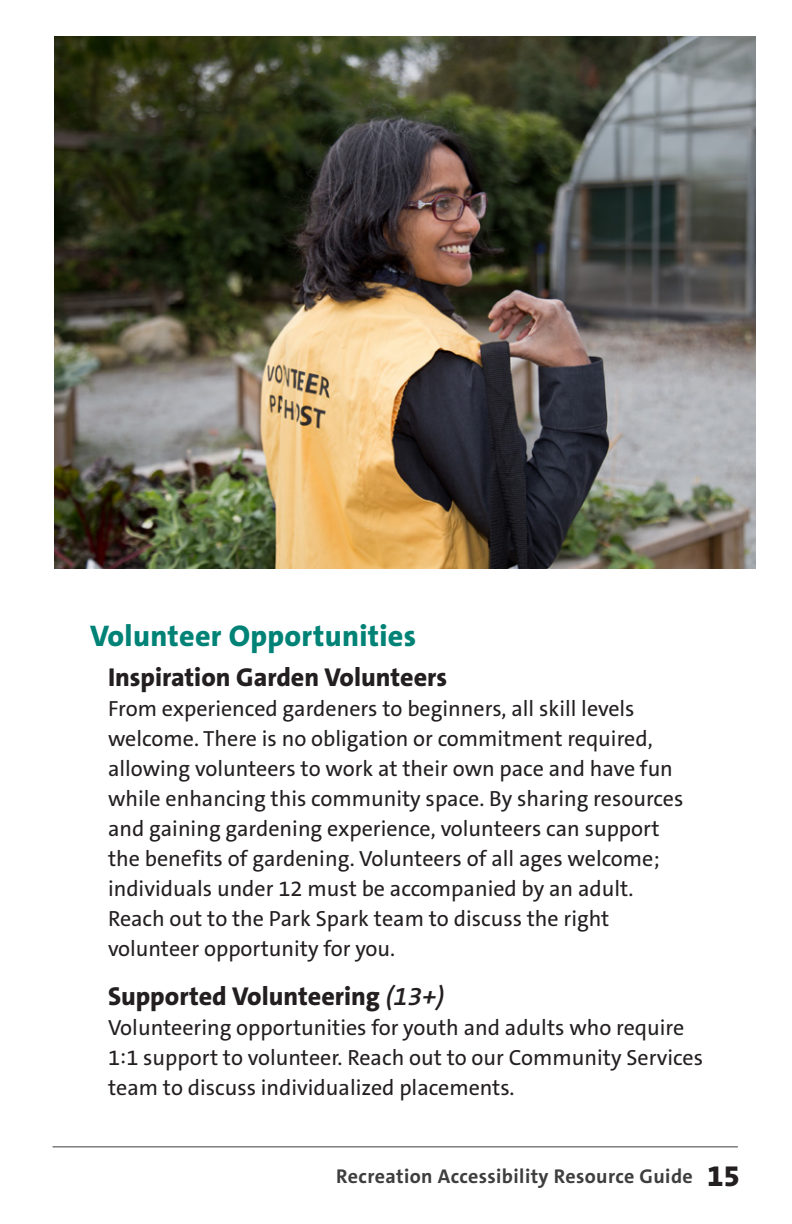
<style>
.page{position:relative;width:792px;height:1224px;background:#fff}
.page>*{position:absolute;margin:0;border:0;box-sizing:border-box;transform-origin:0 0}
.Subhead{font:800 30px "The Sans C5";letter-spacing:.01em;color:#008376}
.t1{font:800 30px "The Sans C5";color:#231f20}
.t2{font:800 26px "The Sans C5";color:#231f20}
.Text_Indented{font:22px/30px "The Sans C5";color:#231f20}
.t3{font:700 20px "The Sans C5";letter-spacing:.02em;color:#3e3e3f}
.s1{font-weight:600;font-style:italic}
</style>
<div class="page">
<hr style="left:53px;top:1146px;width:685px;height:1px;background:#3e3e3f">
<img style="left:54px;top:36px;width:701px;height:533px">
<h2 class="Subhead" style="left:90px;top:616px;width:328px">Volunteer Opportunities</h2>
<h3 class="t2" style="left:108px;top:660px;width:341px">Inspiration Garden Volunteers</h3>
<p class="Text_Indented" style="left:108px;top:694px;width:577px">From experienced gardeners to beginners, all skill levels welcome. There is no obligation or commitment required, allowing volunteers to work at their own pace and have fun while enhancing this community space. By sharing resources and gaining gardening experience, volunteers can support the benefits of gardening. Volunteers of all ages welcome; individuals under 12 must be accompanied by an adult.<br>Reach out to the Park Spark team to discuss the right volunteer opportunity for you.</p>
<h3 class="t2" style="left:108px;top:980px;width:338px">Supported Volunteering <span class="s1">(13+)</span></h3>
<p class="Text_Indented" style="left:108px;top:1013px;width:597px">Volunteering opportunities for youth and adults who require<br>1:1 support to volunteer. Reach out to our Community Services team to discuss individualized placements.</p>
<p class="t3" style="left:336px;top:1164px;width:358px">Recreation Accessibility Resource Guide</p>
<h1 class="t1" style="left:707px;top:1157px;width:34px">15</h1>
</div>
